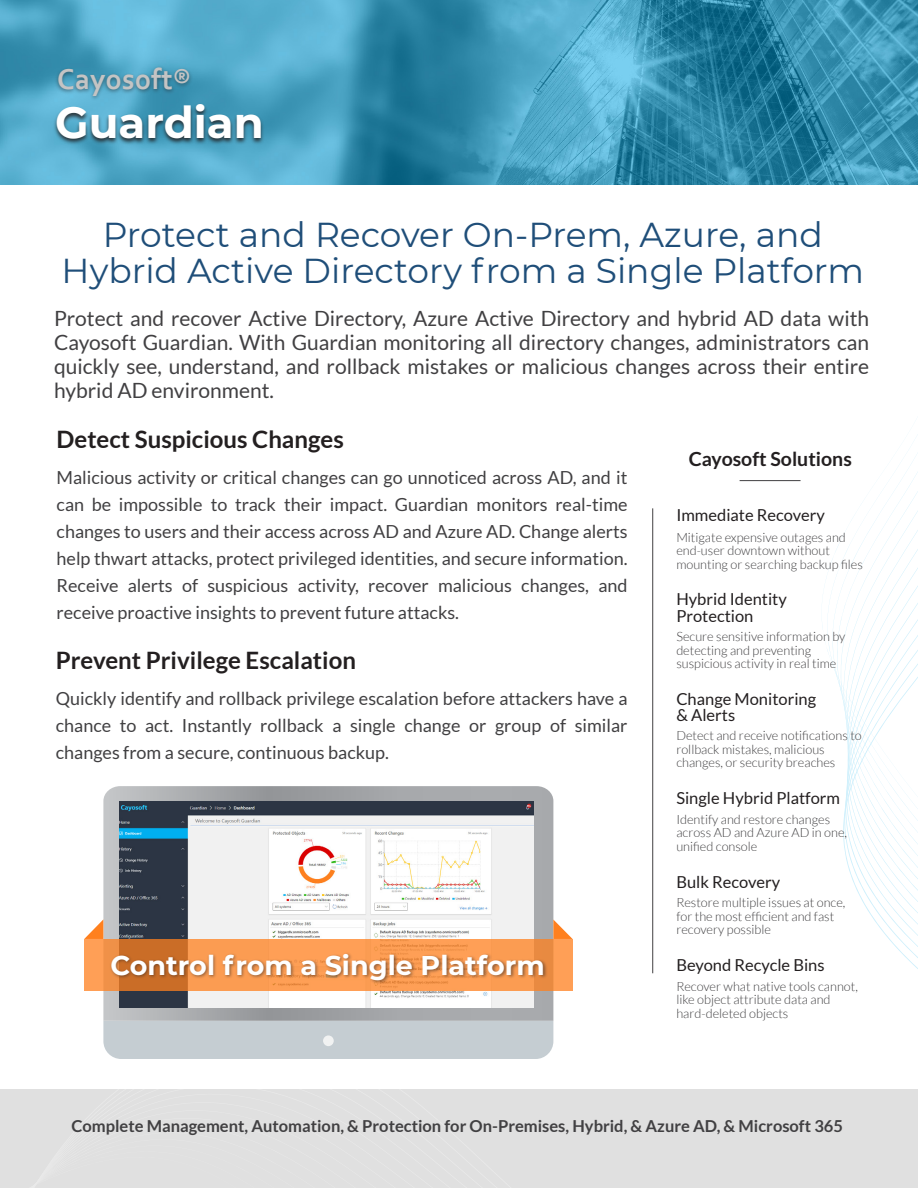
<style>
.page{position:relative;width:918px;height:1188px;background:#fff}
.page>*{position:absolute;margin:0;border:0;box-sizing:border-box;transform-origin:0 0}
.t1{font:700 43.5px "Montserrat";color:#fff}
.t2{font:34.5px/36px "Montserrat";color:#1f4e79;text-align:center}
.t3{font:700 30px "Corbel";color:#c4c4c4}
.t4{font:700 27px "Montserrat";color:#fff}
.t5{font:700 24px "Lato";color:#231f20}
.t6{font:21px/24px "Lato";color:#414042;text-align:justify}
.t7{font:700 19.5px "Lato";color:#231f20}
.t8{font:18px/27px "Lato";color:#414042;text-align:justify}
.t9{font:16.5px/16.5px "Lato";color:#231f20}
.t10{font:700 16.5px "Lato";color:#414042}
.t11{font:300 12.75px/13.5px "Lato";color:#414042}
</style>
<div class="page">
<img style="left:0;top:0;width:918px;height:185px">
<div style="left:0;top:1090px;width:918px;height:98px;background:#e0e0e0"></div>
<svg style="left:824px;top:434px;width:94px;height:535px"></svg>
<hr style="left:740px;top:480px;width:61px;height:1px;background:#414042">
<hr style="left:652px;top:508px;width:1px;height:465px;background:#414042">
<div style="left:103px;top:1038px;width:450px;height:21px;background:#c5cdd2"></div>
<div style="left:323px;top:1035px;width:11px;height:11px;background:#f1f2f2;border-radius:50%"></div>
<svg style="left:103px;top:786px;width:450px;height:113px;background:#a8aaad"></svg>
<img style="left:119px;top:802px;width:414px;height:97px">
<img style="left:84px;top:899px;width:489px;height:139px">
<img style="left:1px;top:50px;width:317px;height:135px">
<img style="left:3px;top:11px;width:243px;height:141px">
<h3 class="t3" style="left:57px;top:60px;width:136px">Cayosoft®</h3>
<h1 class="t1" style="left:55px;top:91px;width:210px">Guardian</h1>
<h2 class="t2" style="left:62px;top:216px;width:804px">Protect and Recover On-Prem, Azure, and<br>Hybrid Active Directory from a Single Platform</h2>
<p class="t6" style="left:54px;top:307px;width:817px">Protect and recover Active Directory, Azure Active Directory and hybrid AD data with Cayosoft Guardian. With Guardian monitoring all directory changes, administrators can quickly see, understand, and rollback mistakes or malicious changes across their entire hybrid AD environment.</p>
<h3 class="t5" style="left:57px;top:425px;width:289px">Detect Suspicious Changes</h3>
<p class="t8" style="left:57px;top:464px;width:573px">Malicious activity or critical changes can go unnoticed across AD, and it can be impossible to track their impact. Guardian monitors real-time changes to users and their access across AD and Azure AD. Change alerts help thwart attacks, protect privileged identities, and secure information.<br>Receive alerts of suspicious activity, recover malicious changes, and receive proactive insights to prevent future attacks.</p>
<h3 class="t5" style="left:56px;top:646px;width:302px">Prevent Privilege Escalation</h3>
<p class="t8" style="left:56px;top:685px;width:573px">Quickly identify and rollback privilege escalation before attackers have a chance to act. Instantly rollback a single change or group of similar changes from a secure, continuous backup.</p>
<h3 class="t4" style="left:111px;top:946px;width:436px">Control from a Single Platform</h3>
<p class="t7" style="left:689px;top:448px;width:165px">Cayosoft Solutions</p>
<p class="t9" style="left:676px;top:507px;width:150px">Immediate Recovery</p>
<p class="t11" style="left:676px;top:530px;width:188px">Mitigate expensive outages and end-user downtown without mounting or searching backup files</p>
<p class="t9" style="left:676px;top:591px;width:112px">Hybrid Identity<br>Protection</p>
<p class="t11" style="left:676px;top:630px;width:171px">Secure sensitive information by detecting and preventing suspicious activity in real time</p>
<p class="t9" style="left:676px;top:690px;width:141px">Change Monitoring &amp; Alerts</p>
<p class="t11" style="left:676px;top:729px;width:187px">Detect and receive notifications to rollback mistakes, malicious changes, or security breaches</p>
<p class="t9" style="left:676px;top:790px;width:165px">Single Hybrid Platform</p>
<p class="t11" style="left:676px;top:813px;width:172px">Identify and restore changes across AD and Azure AD in one, unified console</p>
<p class="t9" style="left:676px;top:873px;width:105px">Bulk Recovery</p>
<p class="t11" style="left:676px;top:896px;width:171px">Restore multiple issues at once, for the most efficient and fast recovery possible</p>
<p class="t9" style="left:676px;top:957px;width:150px">Beyond Recycle Bins</p>
<p class="t11" style="left:676px;top:979px;width:183px">Recover what native tools cannot, like object attribute data and hard-deleted objects</p>
<p class="t10" style="left:71px;top:1117px;width:773px">Complete Management, Automation, &amp; Protection for On-Premises, Hybrid, &amp; Azure AD, &amp; Microsoft 365</p>
</div>
